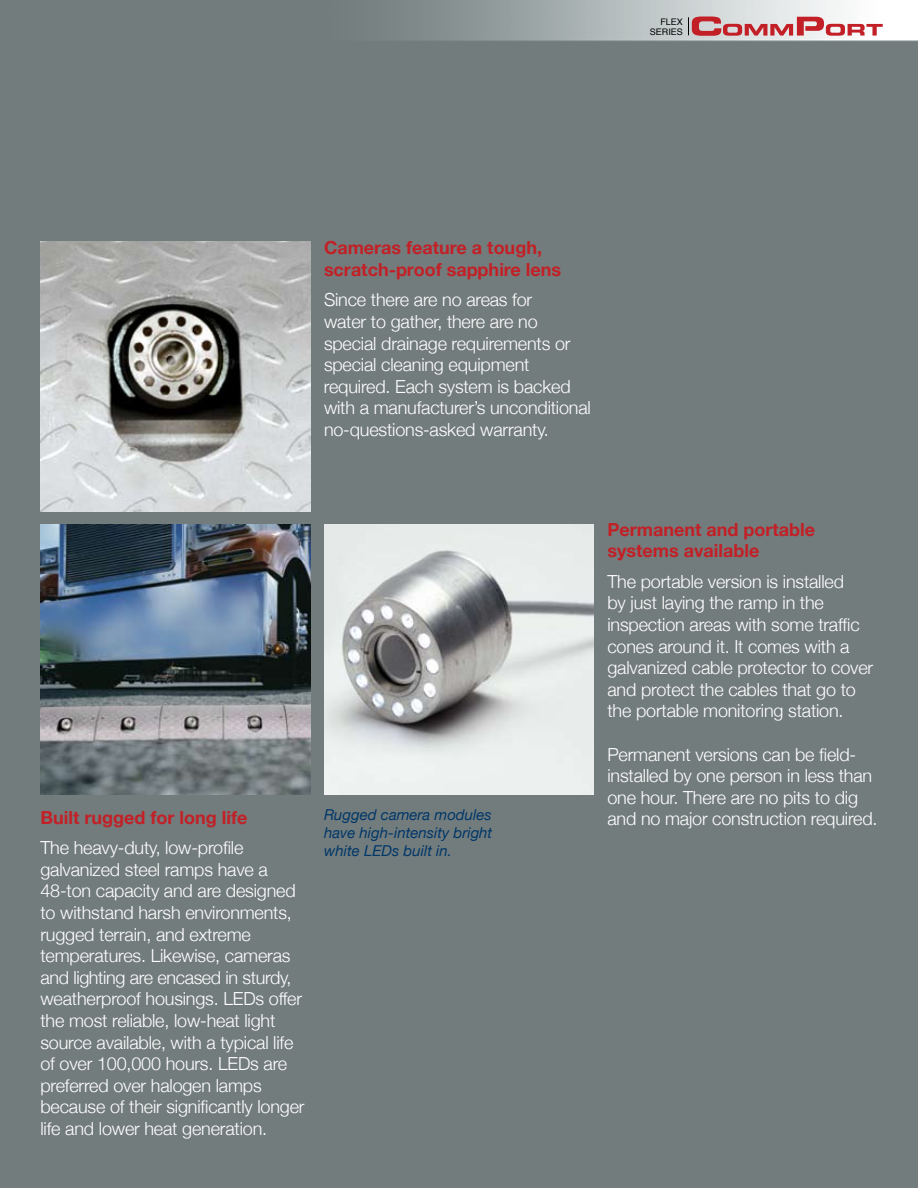
<style>
.page{position:relative;width:918px;height:1188px;background:#737c7d}
.page>*{position:absolute;margin:0;border:0;box-sizing:border-box;transform-origin:0 0}
.t1{font:300 18px/21.6px "Helvetica Neue";letter-spacing:-.01em;color:#fff}
.t2{font:700 18px/21.6px "Helvetica Neue";color:#c22026}
.t3{font:italic 15px/18px "Helvetica Neue";color:#003768}
.t4{font:9px/9.8px "Helvetica";color:#000;text-align:right}
</style>
<div class="page">
<svg style="left:688px;top:17px;width:195px;height:19px"></svg>
<img style="left:40px;top:525px;width:270px;height:270px">
<img style="left:40px;top:241px;width:270px;height:270px">
<img style="left:324px;top:525px;width:270px;height:270px">
<p class="t4" style="left:650px;top:16px;width:35px">FLEX<br>SERIES</p>
<p class="t2" style="left:324px;top:237px;width:239px">Cameras feature a tough, scratch-proof sapphire lens</p>
<p class="t1" style="left:324px;top:289px;width:268px">Since there are no areas for<br>water to gather, there are no special drainage requirements or special cleaning equipment required. Each system is backed with a manufacturer’s unconditional no-questions-asked warranty.</p>
<p class="t2" style="left:40px;top:806px;width:208px">Built rugged for long life</p>
<p class="t1" style="left:40px;top:837px;width:266px">The heavy-duty, low-profile galvanized steel ramps have a 48-ton capacity and are designed to withstand harsh environments, rugged terrain, and extreme temperatures. Likewise, cameras and lighting are encased in sturdy, weatherproof housings. LEDs offer the most reliable, low-heat light source available, with a typical life of over 100,000 hours. LEDs are preferred over halogen lamps because of their significantly longer life and lower heat generation.</p>
<p class="t2" style="left:608px;top:518px;width:209px">Permanent and portable systems available</p>
<p class="t1" style="left:608px;top:570px;width:267px">The portable version is installed<br>by just laying the ramp in the inspection areas with some traffic cones around it. It comes with a galvanized cable protector to cover and protect the cables that go to the portable monitoring station.</p>
<p class="t1" style="left:608px;top:743px;width:266px">Permanent versions can be field&shy;installed by one person in less than one hour. There are no pits to dig</p>
<p class="t3" style="left:324px;top:806px;width:169px">Rugged camera modules</p>
<p class="t1" style="left:608px;top:808px;width:272px">and no major construction required.</p>
<p class="t3" style="left:324px;top:824px;width:170px">have high-intensity bright white LEDs built in.</p>
</div>
